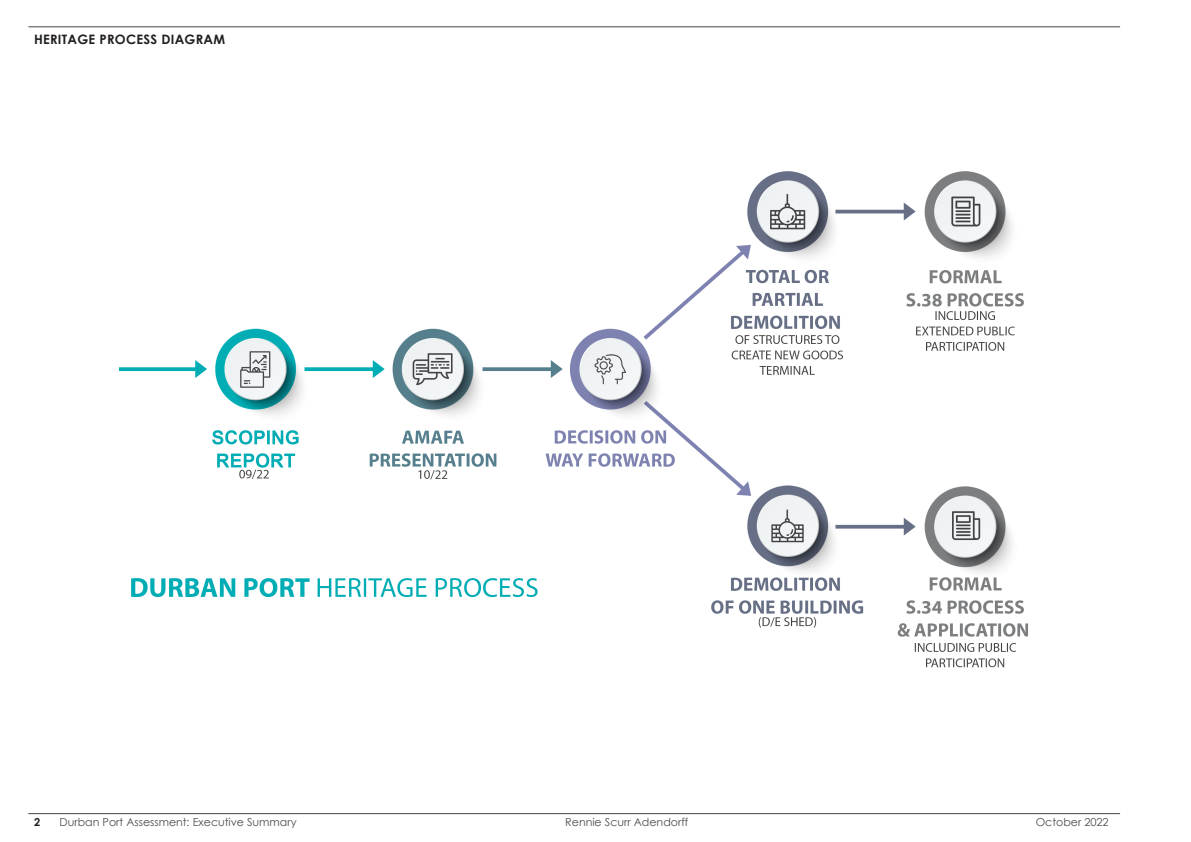
<style>
.page{position:relative;width:1191px;height:842px;background:#fff}
.page>*{position:absolute;margin:0;border:0;box-sizing:border-box;transform-origin:0 0}
.t1{font:700 13px "Century Gothic";letter-spacing:.02em;color:#231f20}
.t2{font:11px "Century Gothic";color:#4b4c4d}
.Number{font:700 11px "Century Gothic";color:#231f20}
</style>
<div class="page">
<img style="left:119px;top:171px;width:909px;height:497px">
<hr style="left:28px;top:813px;width:1092px;height:1px;background:#454647">
<hr style="left:28px;top:27px;width:1092px;height:1px;background:#454647">
<p class="t1" style="left:34px;top:29px;width:193px">HERITAGE PROCESS DIAGRAM</p>
<p class="Number" style="left:34px;top:814px;width:8px">2</p>
<p class="t2" style="left:60px;top:815px;width:238px">Durban Port Assessment: Executive Summary</p>
<p class="t2" style="left:565px;top:815px;width:125px">Rennie Scurr Adendorff</p>
<p class="t2" style="left:1035px;top:815px;width:74px">October 2022</p>
</div>
